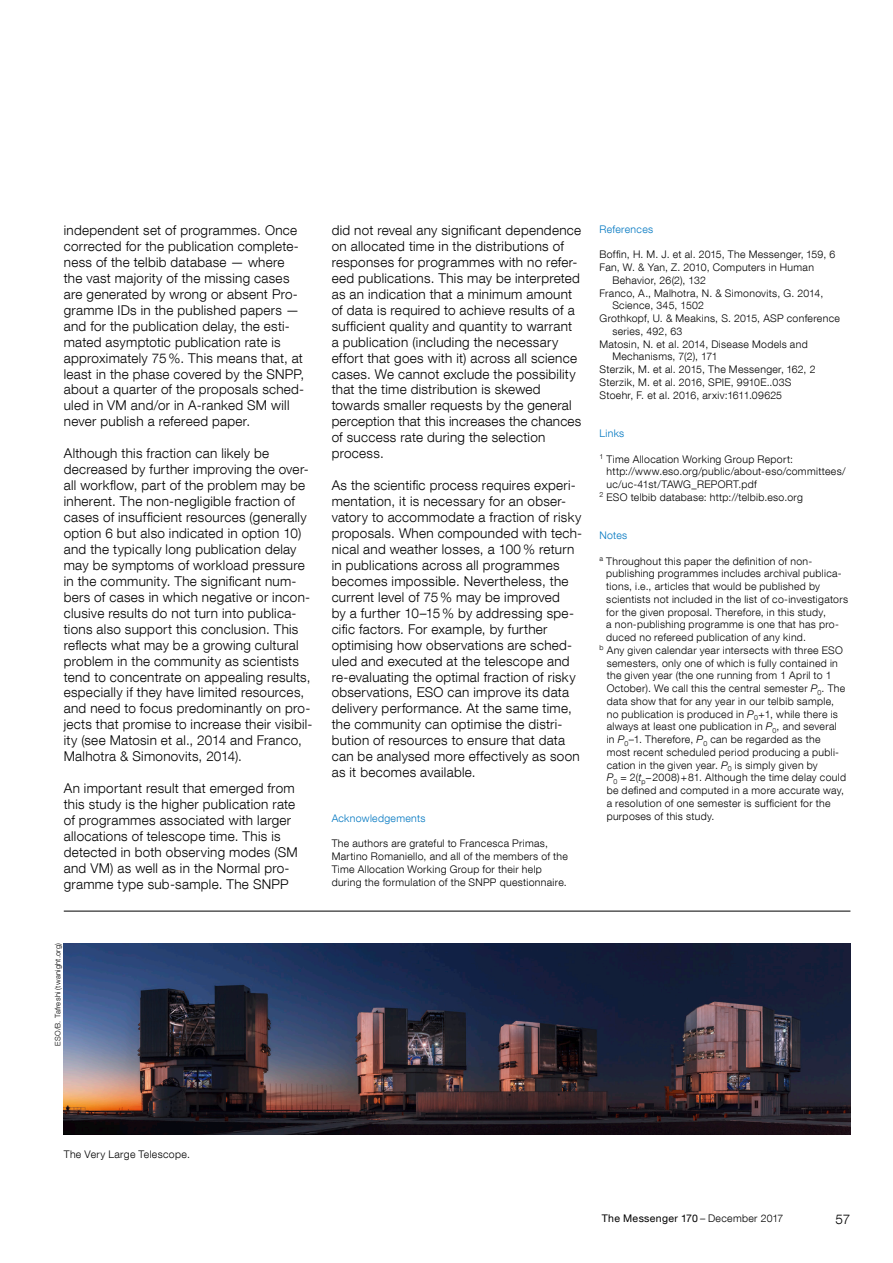
<style>
.page{position:relative;width:893px;height:1263px;background:#fff}
.page>*{position:absolute;margin:0;border:0;box-sizing:border-box;transform-origin:0 0}
._45_9pt{font:300 13.5px/15.9px "Helvetica Neue LT Com";letter-spacing:.02em;color:#000}
._45_7pt_ZA_3_mm__lef{font:300 10.5px/12.8px "Helvetica Neue LT Com";letter-spacing:.03em;color:#000}
._45_7pt_ZA_3_mm__lef-2{font:300 10.5px "Helvetica Neue LT Com";letter-spacing:.03em;color:#0077c1}
.t1{font:10.5px "Helvetica Neue LT Com";letter-spacing:.03em;color:#000}
.t2{font:300 7.5px "Helvetica Neue LT Com";letter-spacing:.035em;color:#000}
.s1{font-style:italic}
.s2{font-weight:300}
</style>
<div class="page">
<hr style="left:64px;top:911px;width:786px;height:1px;background:#000">
<img style="left:64px;top:943px;width:786px;height:191px">
<p class="_45_9pt" style="left:64px;top:222px;width:242px">independent set of programmes. Once corrected for the publication complete&shy;ness of the telbib database — where the vast majority of the missing cases are generated by wrong or absent Pro&shy;gramme IDs in the published papers — and for the publication delay, the esti&shy;mated asymptotic publication rate is approximately 75%. This means that, at least in the phase covered by the SNPP, about a quarter of the proposals sched&shy;uled in VM and/or in A-ranked SM will never publish a refereed paper.</p>
<p class="_45_9pt" style="left:64px;top:445px;width:250px">Although this fraction can likely be decreased by further improving the over&shy;all workflow, part of the problem may be inherent. The non-negligible fraction of cases of insufficient resources (generally option 6 but also indicated in option 10) and the typically long publication delay may be symptoms of workload pressure in the community. The significant num&shy;bers of cases in which negative or incon&shy;clusive results do not turn into publica&shy;tions also support this conclusion. This reflects what may be a growing cultural problem in the community as scientists tend to concentrate on appealing results, especially if they have limited resources, and need to focus predominantly on pro&shy;jects that promise to increase their visibil&shy;ity (see Matosin et al., 2014 and Franco, Malhotra &amp; Simonovits, 2014).</p>
<p class="_45_9pt" style="left:64px;top:780px;width:235px">An important result that emerged from this study is the higher publication rate of programmes associated with larger allocations of telescope time. This is detected in both observing modes (SM and VM) as well as in the Normal pro&shy;gramme type sub-sample. The SNPP</p>
<p class="_45_9pt" style="left:332px;top:222px;width:251px">did not reveal any significant dependence on allocated time in the distributions of responses for programmes with no refer&shy;eed publications. This may be interpreted as an indication that a minimum amount of data is required to achieve results of a sufficient quality and quantity to warrant a publication (including the necessary effort that goes with it) across all science cases. We cannot exclude the possibility that the time distribution is skewed towards smaller requests by the general perception that this increases the chances of success rate during the selection process.</p>
<p class="_45_9pt" style="left:332px;top:477px;width:252px">As the scientific process requires experi&shy;mentation, it is necessary for an obser&shy;vatory to accommodate a fraction of risky proposals. When compounded with tech&shy;nical and weather losses, a 100% return in publications across all programmes becomes impossible. Nevertheless, the current level of 75% may be improved<br>by a further 10–15% by addressing spe&shy;cific factors. For example, by further optimising how observations are sched&shy;uled and executed at the telescope and re-evaluating the optimal fraction of risky observations, ESO can improve its data delivery performance. At the same time, the community can optimise the distri&shy;bution of resources to ensure that data can be analysed more effectively as soon as it becomes available.</p>
<p class="_45_7pt_ZA_3_mm__lef-2" style="left:332px;top:812px;width:95px">Acknowledgements</p>
<p class="_45_7pt_ZA_3_mm__lef" style="left:332px;top:837px;width:238px">The authors are grateful to Francesca Primas, Martino Romaniello, and all of the members of the Time Allocation Working Group for their help during the formulation of the SNPP questionnaire.</p>
<p class="_45_7pt_ZA_3_mm__lef-2" style="left:600px;top:223px;width:55px">References</p>
<p class="_45_7pt_ZA_3_mm__lef" style="left:600px;top:248px;width:237px">Boffin, H. M. J. et al. 2015, The Messenger, 159, 6</p>
<p class="_45_7pt_ZA_3_mm__lef" style="left:612px;top:261px;width:203px;text-indent:-13px">Fan, W. &amp; Yan, Z. 2010, Computers in Human<br>Behavior, 26(2), 132</p>
<p class="_45_7pt_ZA_3_mm__lef" style="left:612px;top:286px;width:212px;text-indent:-13px">Franco, A., Malhotra, N. &amp; Simonovits, G. 2014,<br>Science, 345, 1502</p>
<p class="_45_7pt_ZA_3_mm__lef" style="left:612px;top:312px;width:229px;text-indent:-13px">Grothkopf, U. &amp; Meakins, S. 2015, ASP conference series, 492, 63</p>
<p class="_45_7pt_ZA_3_mm__lef" style="left:612px;top:337px;width:197px;text-indent:-13px">Matosin, N. et al. 2014, Disease Models and<br>Mechanisms, 7(2), 171</p>
<p class="_45_7pt_ZA_3_mm__lef" style="left:600px;top:363px;width:217px">Sterzik, M. et al. 2015, The Messenger, 162, 2</p>
<p class="_45_7pt_ZA_3_mm__lef" style="left:600px;top:376px;width:193px">Sterzik, M. et al. 2016, SPIE, 9910E..03S</p>
<p class="_45_7pt_ZA_3_mm__lef" style="left:600px;top:388px;width:184px">Stoehr, F. et al. 2016, arxiv:1611.09625</p>
<p class="_45_7pt_ZA_3_mm__lef-2" style="left:600px;top:427px;width:26px">Links</p>
<p class="_45_7pt_ZA_3_mm__lef" style="left:607px;top:452px;width:241px;text-indent:-7px"><sup>1</sup> Time Allocation Working Group Report: http://www.eso.org/public/about-eso/committees/ uc/uc-41st/TAWG_REPORT.pdf</p>
<p class="_45_7pt_ZA_3_mm__lef" style="left:600px;top:490px;width:205px"><sup>2</sup> ESO telbib database: http://telbib.eso.org</p>
<p class="_45_7pt_ZA_3_mm__lef-2" style="left:600px;top:529px;width:29px">Notes</p>
<p class="_45_7pt_ZA_3_mm__lef" style="left:606px;top:554px;width:243px;text-indent:-7px"><sup>a</sup> Throughout this paper the definition of non&shy;publishing programmes includes archival publica&shy;tions, i.e., articles that would be published by scientists not included in the list of co-investigators for the given proposal. Therefore, in this study,<br>a non-publishing programme is one that has pro&shy;duced no refereed publication of any kind.</p>
<p class="_45_7pt_ZA_3_mm__lef" style="left:607px;top:643px;width:241px;text-indent:-7px"><sup>b</sup> Any given calendar year intersects with three ESO semesters, only one of which is fully contained in the given year (the one running from 1 April to 1<br>October). We call this the central semester <span class="s1">P</span><sub>0</sub>. The data show that for any year in our telbib sample, no publication is produced in <span class="s1">P</span><sub>0</sub>+1, while there is always at least one publication in <span class="s1">P</span><sub>0</sub>, and several in <span class="s1">P</span><sub>0</sub>–1. Therefore, <span class="s1">P</span><sub>0</sub> can be regarded as the most recent scheduled period producing a publi&shy;cation in the given year. <span class="s1">P</span><sub>0</sub> is simply given by<br><span class="s1">P</span><sub>0</sub> = 2(<span class="s1">t</span><sub>p</sub>−2008)+81. Although the time delay could be defined and computed in a more accurate way, a resolution of one semester is sufficient for the purposes of this study.</p>
<p class="t2" style="left:53px;top:1045px;width:104px;rotate:-90deg">ESO/B. Tafreshi (twanight.org)</p>
<p class="_45_7pt_ZA_3_mm__lef" style="left:64px;top:1147px;width:128px">The Very Large Telescope.</p>
<p class="t1" style="left:602px;top:1211px;width:183px">The Messenger 170 <span class="s2">– December 2017</span></p>
<p class="_45_9pt" style="left:835px;top:1211px;width:16px">57</p>
</div>
